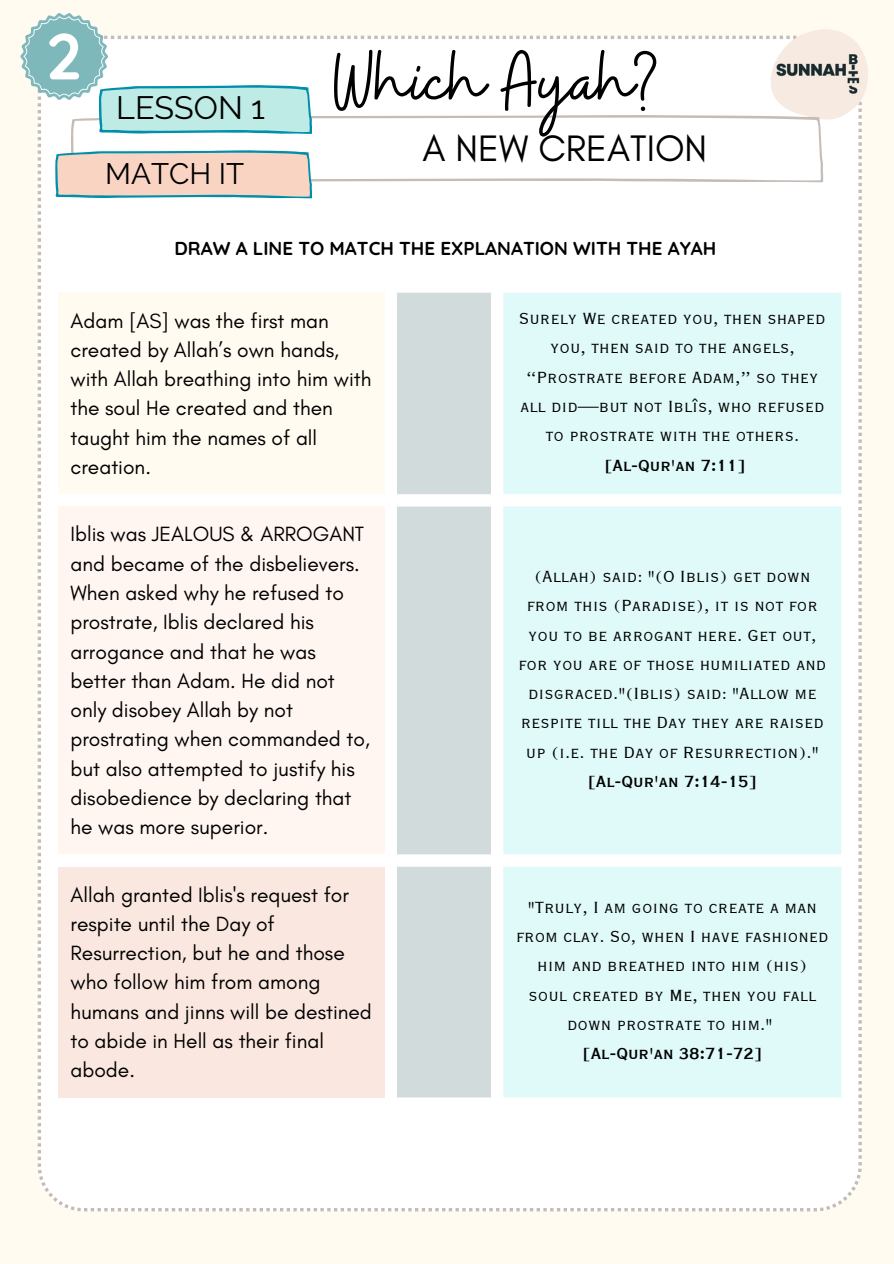
<style>
.page{position:relative;width:894px;height:1264px;background:#fff}
.page>*{position:absolute;margin:0;border:0;box-sizing:border-box;transform-origin:0 0}
.t1{font:84.9px "Buffalo";color:#000}
.t2{font:700 64.8px "Quicksand";color:#fff}
.t3{font:37.5px "Glacial Indifference";color:#000}
.t4{font:32.25px "Raleway";color:#000}
.t5{font:29.55px "Raleway";color:#000}
.t6{font:21px/29.2px "Glacial Indifference";color:#000}
.t7{font:21px/29.2px "Copperplate Gothic LT Pro 29 BC";color:#000;text-align:center}
.t8{font:21px "Copperplate Gothic LT Pro 30 BC";color:#000}
.t9{font:700 18.75px "Quicksand";color:#000}
</style>
<div class="page">
<div style="left:0;top:0;width:893px;height:1263px;background:#fffbf1"></div>
<div style="left:38px;top:36px;width:823px;height:1175px;background:#fff"></div>
<img style="left:770px;top:29px;width:97px;height:91px">
<svg style="left:71px;top:115px;width:751px;height:67px;fill:#fff"></svg>
<svg style="left:55px;top:150px;width:257px;height:48px"></svg>
<div style="left:58px;top:293px;width:326px;height:201px;background:#fffbf1"></div>
<div style="left:397px;top:293px;width:94px;height:804px;background:#d2dbdb"></div>
<div style="left:503px;top:293px;width:338px;height:804px;background:#dffaf9"></div>
<div style="left:58px;top:506px;width:326px;height:348px;background:#fff6f2"></div>
<div style="left:58px;top:866px;width:326px;height:231px;background:#fae8e0"></div>
<svg style="left:20px;top:13px;width:292px;height:121px"></svg>
<h2 class="t2" style="left:46px;top:15px;width:38px">2</h2>
<p class="t4" style="left:116px;top:88px;width:150px">LESSON 1</p>
<h3 class="t5" style="left:105px;top:156px;width:140px">MATCH IT</h3>
<h1 class="t1" style="left:333px;top:26px;width:324px">Which Ayah?</h1>
<p class="t3" style="left:422px;top:125px;width:286px">A NEW CREATION</p>
<p class="t9" style="left:174px;top:236px;width:543px">DRAW A LINE TO MATCH THE EXPLANATION WITH THE AYAH</p>
<p class="t6" style="left:70px;top:305px;width:302px">Adam [AS] was the first man created by Allah’s own hands, with Allah breathing into him with the soul He created and then taught him the names of all creation.</p>
<p class="t7" style="left:519px;top:305px;width:308px">Surely We created you, then shaped you, then said to the angels, “Prostrate before Adam,” so they all did—but not Iblîs, who refused to prostrate with the others.</p>
<p class="t8" style="left:604px;top:455px;width:143px">[Al-Qur'an 7:11]</p>
<p class="t6" style="left:70px;top:519px;width:301px">Iblis was JEALOUS &amp; ARROGANT and became of the disbelievers.<br>When asked why he refused to prostrate, Iblis declared his arrogance and that he was better than Adam. He did not only disobey Allah by not prostrating when commanded to, but also attempted to justify his disobedience by declaring that he was more superior.</p>
<p class="t6" style="left:70px;top:879px;width:303px">Allah granted Iblis's request for respite until the Day of<br>Resurrection, but he and those who follow him from among humans and jinns will be destined to abide in Hell as their final abode.</p>
<p class="t7" style="left:518px;top:562px;width:309px">(Allah) said: "(O Iblis) get down from this (Paradise), it is not for you to be arrogant here. Get out, for you are of those humiliated and disgraced."(Iblis) said: "Allow me respite till the Day they are raised up (i.e. the Day of Resurrection)."</p>
<p class="t8" style="left:587px;top:771px;width:171px">[Al-Qur'an 7:14-15]</p>
<p class="t7" style="left:516px;top:893px;width:314px">"Truly, I am going to create a man from clay. So, when I have fashioned him and breathed into him (his) soul created by Me, then you fall down prostrate to him."</p>
<p class="t8" style="left:582px;top:1043px;width:181px">[Al-Qur'an 38:71-72]</p>
</div>
